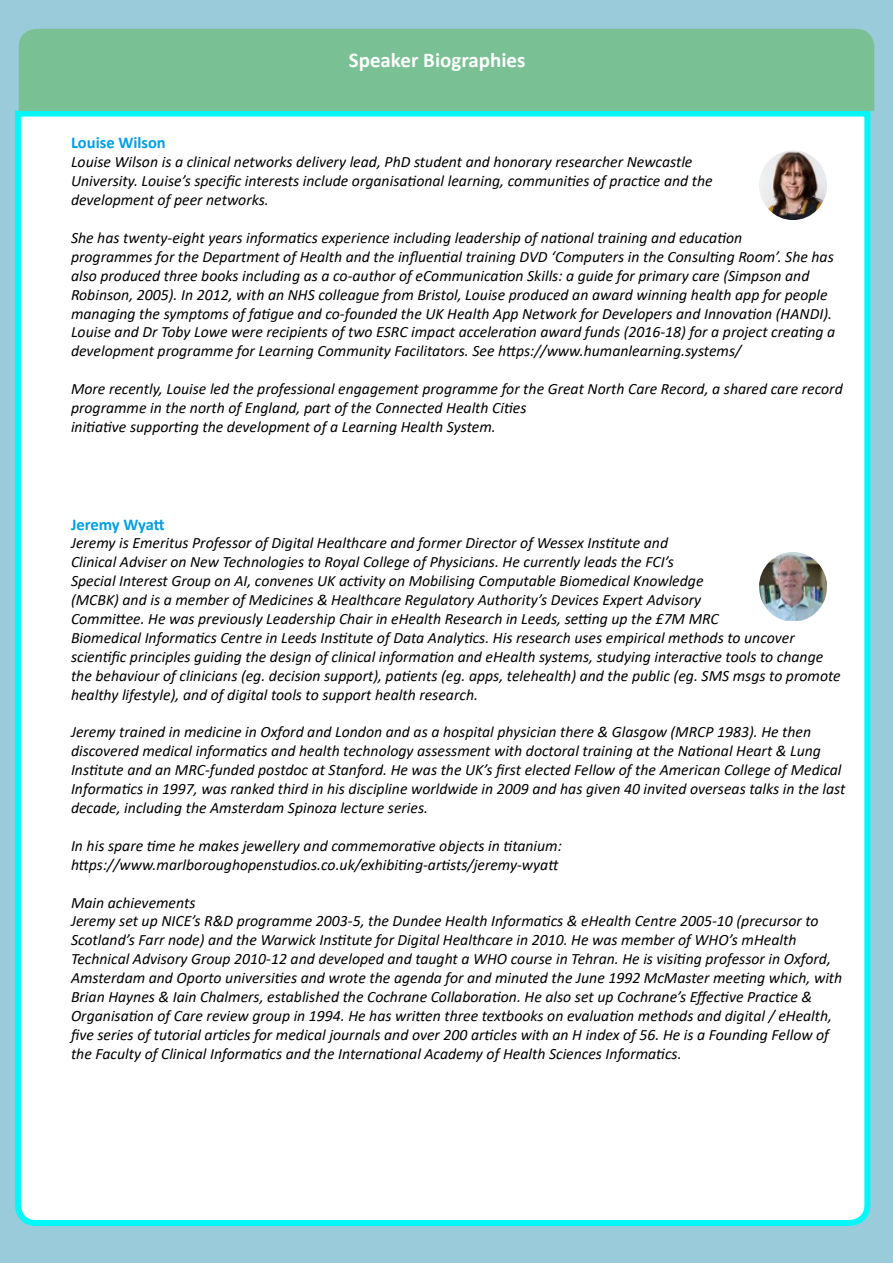
<style>
.page{position:relative;width:893px;height:1263px;background:#9acbda}
.page>*{position:absolute;margin:0;border:0;box-sizing:border-box;transform-origin:0 0}
.t1{font:700 21px "Calibri";color:#fff}
.t2{font:700 16.5px "Calibri";color:#009fe3}
.t3{font:italic 15.75px/18.9px "Calibri";color:#000}
</style>
<div class="page">
<div style="left:14px;top:108px;width:857px;height:1118px;background:#fff"></div>
<div style="left:19px;top:29px;width:855px;height:82px;background:#79c194"></div>
<img style="left:759px;top:552px;width:68px;height:69px">
<img style="left:759px;top:150px;width:68px;height:70px">
<h1 class="t1" style="left:349px;top:45px;width:178px">Speaker Biographies</h1>
<p class="t2" style="left:71px;top:131px;width:96px">Louise Wilson</p>
<p class="t3" style="left:71px;top:152px;width:643px">Louise Wilson is a clinical networks delivery lead, PhD student and honorary researcher Newcastle<br>University. Louise’s specific interests include organisational learning, communities of practice and the development of peer networks.</p>
<p class="t3" style="left:71px;top:228px;width:766px">She has twenty-eight years informatics experience including leadership of national training and education<br>programmes for the Department of Health and the influential training DVD ‘Computers in the Consulting Room’. She has also produced three books including as a co-author of eCommunication Skills: a guide for primary care (Simpson and Robinson, 2005). In 2012, with an NHS colleague from Bristol, Louise produced an award winning health app for people managing the symptoms of fatigue and co-founded the UK Health App Network for Developers and Innovation (HANDI).<br>Louise and Dr Toby Lowe were recipients of two ESRC impact acceleration award funds (2016-18) for a project creating a development programme for Learning Community Facilitators. See https://www.humanlearning.systems/</p>
<p class="t3" style="left:71px;top:379px;width:773px">More recently, Louise led the professional engagement programme for the Great North Care Record, a shared care record programme in the north of England, part of the Connected Health Cities<br>initiative supporting the development of a Learning Health System.</p>
<p class="t2" style="left:71px;top:512px;width:95px">Jeremy Wyatt</p>
<p class="t3" style="left:71px;top:533px;width:771px">Jeremy is Emeritus Professor of Digital Healthcare and former Director of Wessex Institute and<br>Clinical Adviser on New Technologies to Royal College of Physicians. He currently leads the FCI’s<br>Special Interest Group on AI, convenes UK activity on Mobilising Computable Biomedical Knowledge<br>(MCBK) and is a member of Medicines &amp; Healthcare Regulatory Authority’s Devices Expert Advisory<br>Committee. He was previously Leadership Chair in eHealth Research in Leeds, setting up the £7M MRC<br>Biomedical Informatics Centre in Leeds Institute of Data Analytics. His research uses empirical methods to uncover scientific principles guiding the design of clinical information and eHealth systems, studying interactive tools to change the behaviour of clinicians (eg. decision support), patients (eg. apps, telehealth) and the public (eg. SMS msgs to promote healthy lifestyle), and of digital tools to support health research.</p>
<p class="t3" style="left:71px;top:722px;width:776px">Jeremy trained in medicine in Oxford and London and as a hospital physician there &amp; Glasgow (MRCP 1983). He then discovered medical informatics and health technology assessment with doctoral training at the National Heart &amp; Lung Institute and an MRC-funded postdoc at Stanford. He was the UK’s first elected Fellow of the American College of Medical Informatics in 1997, was ranked third in his discipline worldwide in 2009 and has given 40 invited overseas talks in the last decade, including the Amsterdam Spinoza lecture series.</p>
<p class="t3" style="left:71px;top:835px;width:492px">In his spare time he makes jewellery and commemorative objects in titanium: https://www.marlboroughopenstudios.co.uk/exhibiting-artists/jeremy-wyatt</p>
<p class="t3" style="left:71px;top:892px;width:773px">Main achievements<br>Jeremy set up NICE’s R&amp;D programme 2003-5, the Dundee Health Informatics &amp; eHealth Centre 2005-10 (precursor to Scotland’s Farr node) and the Warwick Institute for Digital Healthcare in 2010. He was member of WHO’s mHealth Technical Advisory Group 2010-12 and developed and taught a WHO course in Tehran. He is visiting professor in Oxford, Amsterdam and Oporto universities and wrote the agenda for and minuted the June 1992 McMaster meeting which, with Brian Haynes &amp; Iain Chalmers, established the Cochrane Collaboration. He also set up Cochrane’s Effective Practice &amp; Organisation of Care review group in 1994. He has written three textbooks on evaluation methods and digital / eHealth, five series of tutorial articles for medical journals and over 200 articles with an H index of 56. He is a Founding Fellow of the Faculty of Clinical Informatics and the International Academy of Health Sciences Informatics.</p>
</div>
